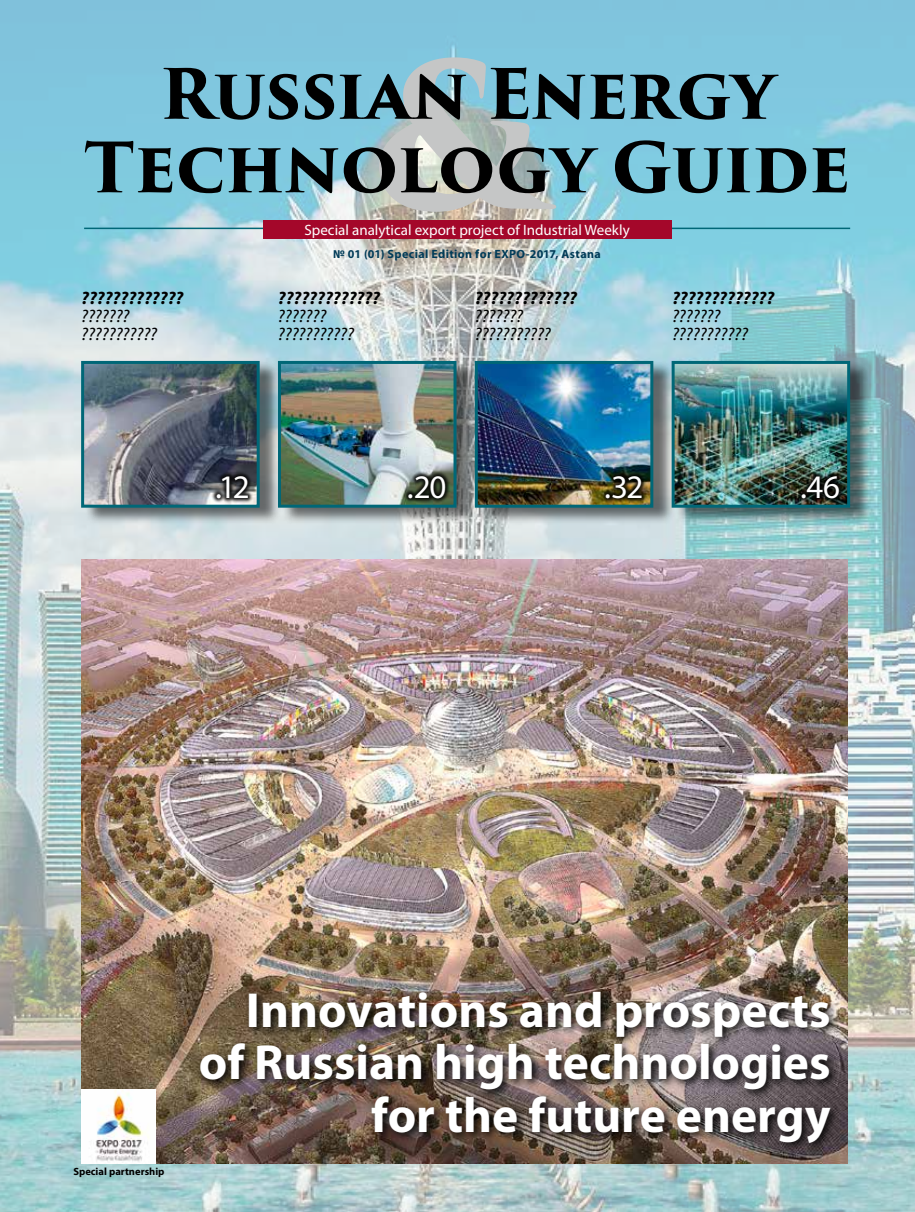
<style>
.page{position:relative;width:915px;height:1212px;background:#fff}
.page>*{position:absolute;margin:0;border:0;box-sizing:border-box;transform-origin:0 0}
.t1{font:700 67.5px/73.5px "Trajan Pro 3";letter-spacing:-.015em;color:#000;text-align:center}
.t2{font:700 49.5px/52.5px "Myriad Pro";color:#fff;text-align:right}
.t3{font:33px "Myriad Pro";letter-spacing:-.04em;color:#fff}
.t4{font:italic 18px/18px "Myriad Pro";color:#000}
.t5{font:italic 700 18px "Myriad Pro";color:#000}
.t6{font:15px "Myriad Pro";color:#fff}
.t7{font:700 12px "Myriad Pro";letter-spacing:.035em;color:#003b58}
.t8{font:700 10.5px "Myriad Pro";color:#000}
</style>
<div class="page">
<img style="left:0;top:0;width:914px;height:1212px">
<img style="left:82px;top:559px;width:765px;height:605px">
<img style="left:82px;top:1090px;width:74px;height:74px">
<div style="left:85px;top:360px;width:196px;height:165px;background:#000;opacity:.55"></div>
<img style="left:85px;top:365px;width:170px;height:139px">
<div style="left:81px;top:361px;width:178px;height:147px;border:3px solid #006777"></div>
<div style="left:281px;top:360px;width:197px;height:165px;background:#000;opacity:.55"></div>
<img style="left:282px;top:365px;width:170px;height:139px">
<div style="left:278px;top:361px;width:178px;height:147px;border:3px solid #006777"></div>
<div style="left:478px;top:360px;width:197px;height:165px;background:#000;opacity:.55"></div>
<img style="left:478px;top:365px;width:171px;height:139px">
<div style="left:474px;top:361px;width:179px;height:147px;border:3px solid #006777"></div>
<div style="left:675px;top:360px;width:196px;height:165px;background:#000;opacity:.55"></div>
<img style="left:675px;top:365px;width:170px;height:139px">
<div style="left:671px;top:361px;width:178px;height:147px;border:3px solid #006777"></div>
<div style="left:796px;top:470px;width:48px;height:33px;background:#000;opacity:.85"></div>
<div style="left:600px;top:470px;width:46px;height:33px;background:#000;opacity:.85"></div>
<div style="left:403px;top:470px;width:47px;height:33px;background:#000;opacity:.85"></div>
<div style="left:211px;top:471px;width:42px;height:32px;background:#000;opacity:.85"></div>
<img style="left:195px;top:987px;width:645px;height:166px">
<hr style="left:84px;top:228px;width:765px;height:1px;background:#006777">
<div style="left:263px;top:220px;width:408px;height:18px;background:#a4072a"></div>
<svg style="left:379px;top:57px;width:177px;height:155px"></svg>
<h1 class="t1" style="left:84px;top:59px;width:767px">Russian Energy<br>Technology Guide</h1>
<p class="t5" style="left:81px;top:286px;width:104px">?????????????</p>
<p class="t4" style="left:81px;top:306px;width:78px">??????? ???????????</p>
<p class="t6" style="left:304px;top:220px;width:326px">Special analytical export project of Industrial Weekly</p>
<p class="t7" style="left:333px;top:246px;width:269px">№ 01 (01) Special Edition for EXPO-2017, Astana</p>
<p class="t5" style="left:278px;top:286px;width:104px">?????????????</p>
<p class="t4" style="left:278px;top:306px;width:78px">??????? ???????????</p>
<p class="t5" style="left:474px;top:286px;width:104px">?????????????</p>
<p class="t4" style="left:474px;top:306px;width:78px">??????? ???????????</p>
<p class="t5" style="left:671px;top:286px;width:104px">?????????????</p>
<p class="t4" style="left:671px;top:306px;width:78px">??????? ???????????</p>
<h3 class="t3" style="left:215px;top:466px;width:36px">.12</h3>
<h3 class="t3" style="left:406px;top:466px;width:41px">.20</h3>
<h3 class="t3" style="left:604px;top:466px;width:41px">.32</h3>
<h3 class="t3" style="left:800px;top:466px;width:41px">.46</h3>
<p class="t8" style="left:73px;top:1164px;width:93px">Special partnership</p>
<h2 class="t2" style="left:199px;top:982px;width:633px">Innovations and prospects of Russian high technologies for the future energy</h2>
</div>
